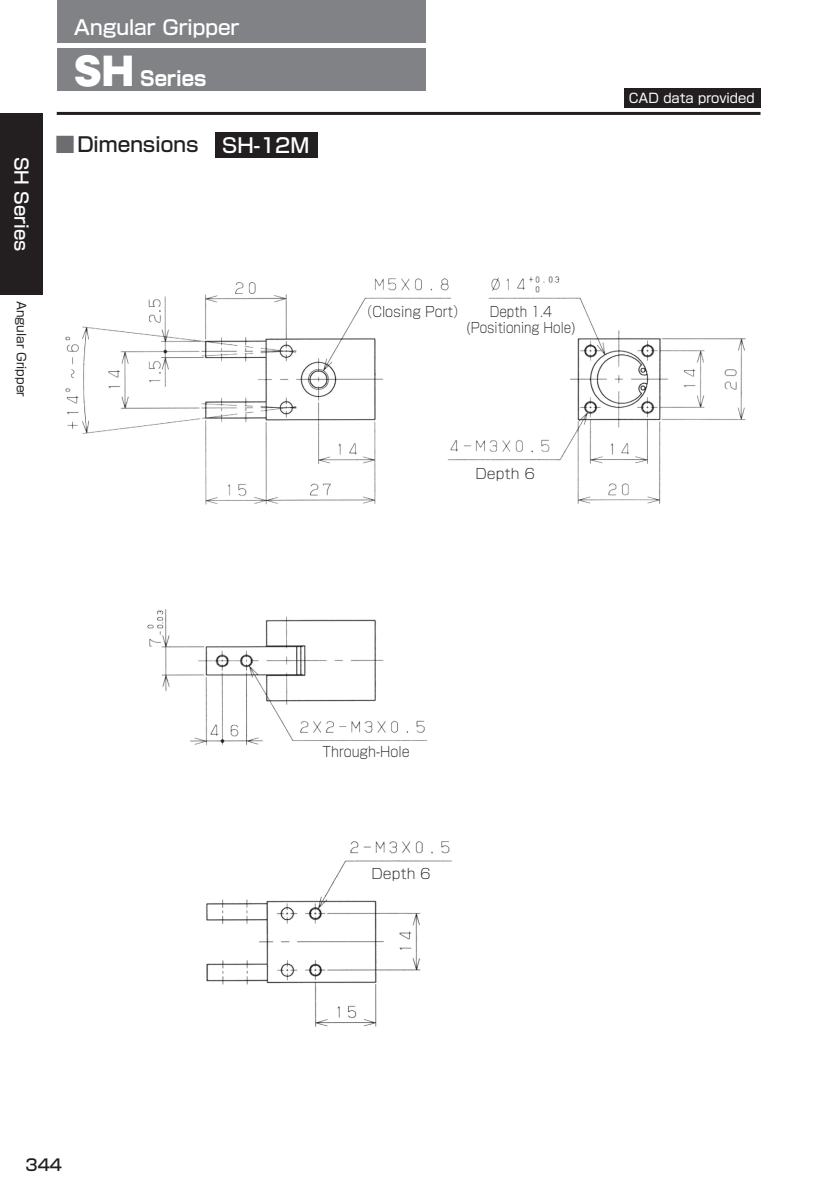
<style>
.page{position:relative;width:840px;height:1191px;background:#fff}
.page>*{position:absolute;margin:0;border:0;box-sizing:border-box;transform-origin:0 0}
.t1{font:500 20px "Shin Go Pro";color:#231f20}
.t2{font:500 20px "Shin Go Pro";color:#fff}
.t3{font:700 20px "Shin Go Pro";color:#fff;scale:.9 1}
.t4{font:500 18px "Shin Go Pro";color:#fff}
.t5{font:500 16px "Shin Go Pro";color:#231f20}
.t6{font:14px/15.6px "Shin Go Pro Ex Light 90 msp RKSJ H";color:#231f20;text-align:center;scale:.85 1}
.t7{font:14px "Shin Go Pro Ex Light 90 msp RKSJ H";color:#231f20;scale:.9 1}
.t8{font:14px "Shin Go Pro Ex Light 90 msp RKSJ H";color:#231f20}
.t9{font:13px "Shin Go Pro";color:#fff}
.t10{font:12px "Shin Go Pro";color:#231f20}
.s1{font-family:"Gothic MB101 Pro";font-weight:900;font-size:37px}
.s2{color:#6c6d70}
.s3{color:#fff}
</style>
<div class="page">
<div style="left:216px;top:132px;width:102px;height:25px;background:#231f20"></div>
<hr style="left:57px;top:112px;width:703px;height:3px;background:#231f20">
<div style="left:624px;top:88px;width:136px;height:20px;background:#231f20"></div>
<img style="left:65px;top:276px;width:681px;height:751px">
<div style="left:473px;top:465px;width:77px;height:19px;background:#fff"></div>
<div style="left:369px;top:866px;width:77px;height:18px;background:#fff"></div>
<div style="left:462px;top:304px;width:114px;height:35px;background:#fff"></div>
<div style="left:364px;top:304px;width:96px;height:19px;background:#fff"></div>
<div style="left:320px;top:744px;width:77px;height:18px;background:#fff"></div>
<div style="left:57px;top:0;width:368px;height:43px;background:#808285"></div>
<div style="left:57px;top:48px;width:368px;height:43px;background:#808285"></div>
<div style="left:0;top:113px;width:43px;height:182px;background:#231f20"></div>
<p class="t4" style="left:36px;top:157px;width:96px;rotate:90deg">SH Series</p>
<p class="t10" style="left:31px;top:300px;width:98px;rotate:90deg">Angular Gripper</p>
<h1 class="t2" style="left:74px;top:11px;width:167px">Angular Gripper</h1>
<h1 class="t3" style="left:74px;top:62px;width:149px"><span class="s1">SH</span> Series</h1>
<h1 class="t1" style="left:55px;top:128px;width:255px"><span class="s2">■</span>Dimensions <span class="s3">SH-12M</span></h1>
<p class="t9" style="left:628px;top:87px;width:127px">CAD data provided</p>
<p class="t7" style="left:359px;top:300px;width:119px">（Closing Port）</p>
<p class="t6" style="left:466px;top:302px;width:130px">Depth 1.4 (Positioning Hole)</p>
<p class="t8" style="left:475px;top:462px;width:61px">Depth 6</p>
<p class="t7" style="left:322px;top:740px;width:98px">Through-Hole</p>
<p class="t8" style="left:371px;top:862px;width:61px">Depth 6</p>
<p class="t5" style="left:26px;top:1151px;width:38px">344</p>
</div>
